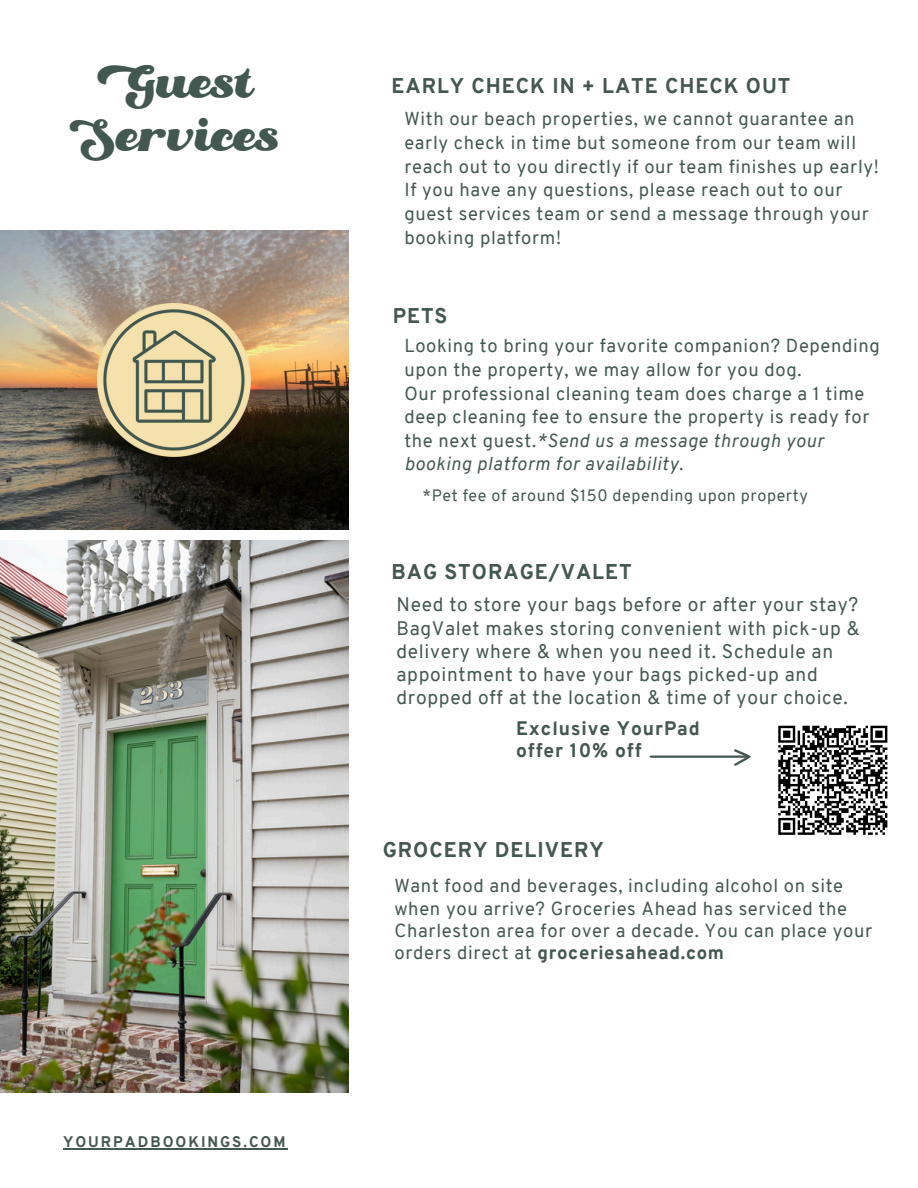
<style>
.page{position:relative;width:918px;height:1188px;background:#fff}
.page>*{position:absolute;margin:0;border:0;box-sizing:border-box;transform-origin:0 0}
.t1{font:44.25px/52.8px "Oaklash";color:#435850;text-align:center}
.t2{font:800 20.85px "Overpass";letter-spacing:.05em;color:#435850}
.t3{font:19.05px/23.1px "Overpass";letter-spacing:.035em;color:#435850}
.t4{font:800 19.05px/22.2px "Overpass";letter-spacing:.05em;color:#435850}
.t5{font:18.45px/22.4px "Overpass";letter-spacing:.035em;color:#435850}
.t6{font:18.3px/23.7px "Overpass";letter-spacing:.035em;color:#435850}
.t7{font:16.05px "Overpass";letter-spacing:.035em;color:#435850}
.t8{font:800 15px "Overpass";letter-spacing:.13em;color:#435850}
.s1{font-style:italic}
.s2{font-weight:800}
</style>
<div class="page">
<img style="left:0;top:230px;width:349px;height:299px">
<img style="left:98px;top:303px;width:153px;height:153px">
<img style="left:0;top:541px;width:349px;height:551px">
<svg style="left:778px;top:725px;width:110px;height:110px"></svg>
<svg style="left:650px;top:749px;width:101px;height:17px"></svg>
<hr style="left:63px;top:1148px;width:225px;height:2px;background:#435850">
<h5 class="t1" style="left:70px;top:61px;width:211px">Guest<br>Services</h5>
<h2 class="t8" style="left:63px;top:1136px;width:224px">YOURPADBOOKINGS.COM</h2>
<p class="t2" style="left:391px;top:78px;width:401px">EARLY CHECK IN + LATE CHECK OUT</p>
<h2 class="t6" style="left:404px;top:109px;width:476px">With our beach properties, we cannot guarantee an early check in time but someone from our team will reach out to you directly if our team finishes up early!<br>If you have any questions, please reach out to our guest services team or send a message through your booking platform!</h2>
<h4 class="t2" style="left:393px;top:307px;width:56px">PETS</h4>
<p class="t6" style="left:404px;top:336px;width:477px">Looking to bring your favorite companion? Depending upon the property, we may allow for you dog.<br>Our professional cleaning team does charge a 1 time deep cleaning fee to ensure the property is ready for the next guest.<span class="s1">*Send us a message through your booking platform for availability.</span></p>
<h5 class="t7" style="left:423px;top:489px;width:387px">*Pet fee of around $150 depending upon property</h5>
<p class="t2" style="left:391px;top:563px;width:242px">BAG STORAGE/VALET</p>
<p class="t3" style="left:397px;top:595px;width:465px">Need to store your bags before or after your stay?<br>BagValet makes storing convenient with pick-up &amp; delivery where &amp; when you need it. Schedule an appointment to have your bags picked-up and dropped off at the location &amp; time of your choice.</p>
<h2 class="t4" style="left:516px;top:719px;width:185px">Exclusive YourPad offer 10% off</h2>
<h3 class="t2" style="left:383px;top:841px;width:223px">GROCERY DELIVERY</h3>
<h2 class="t5" style="left:394px;top:876px;width:480px">Want food and beverages, including alcohol on site when you arrive? Groceries Ahead has serviced the Charleston area for over a decade. You can place your orders direct at <span class="s2">groceriesahead.com</span></h2>
</div>
